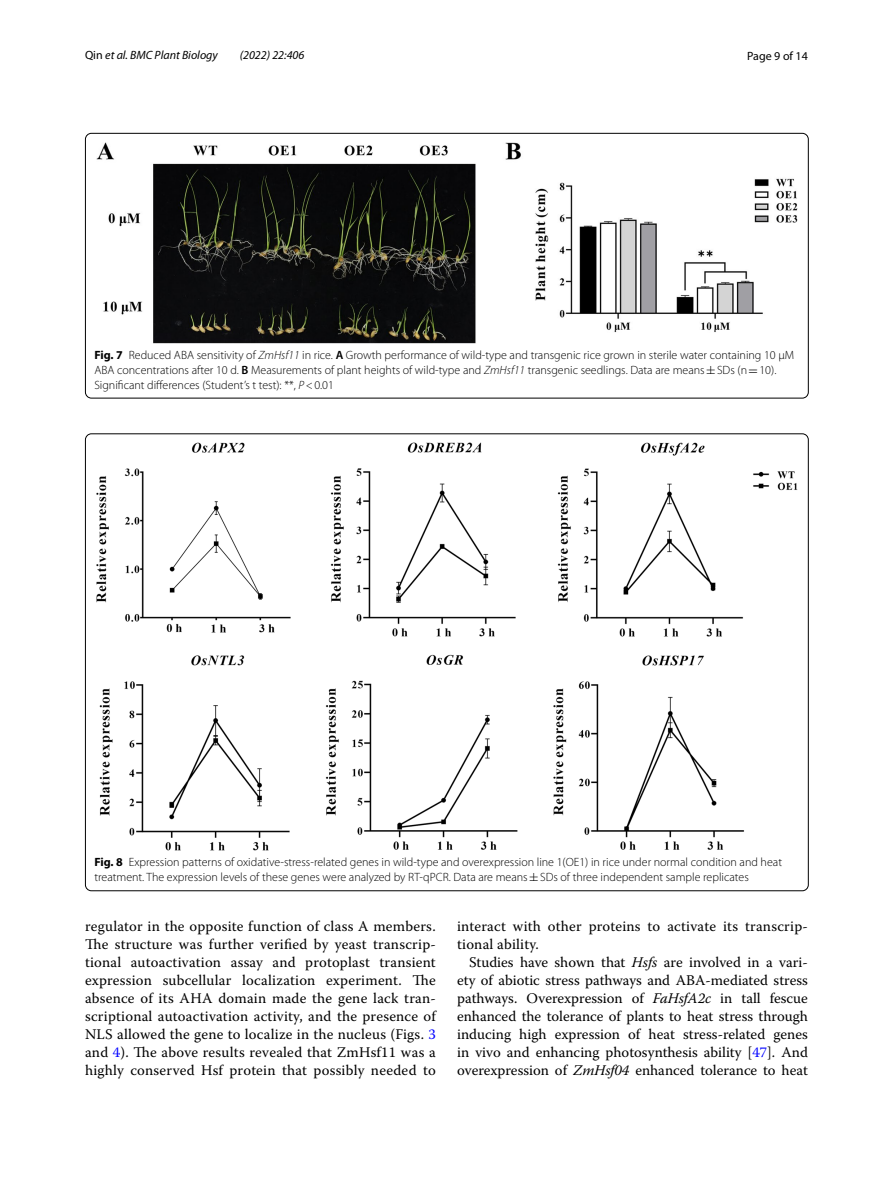
<style>
.page{position:relative;width:893px;height:1187px;background:#fff}
.page>*{position:absolute;margin:0;border:0;box-sizing:border-box;transform-origin:0 0}
.t1{font:14.7px/18px "Warnock Pro";letter-spacing:.015em;color:#000;text-align:justify}
.t2{font:300 12px/15px "Myriad Pro";color:#000}
.t3{font:italic 12px "Myriad Pro";color:#000}
.t4{font:12px "Myriad Pro";color:#000}
.s1{font-style:normal}
.s2{font-weight:700}
.s3{font-style:italic}
.s4{font-weight:600}
.s5{font-family:"MTSY";font-weight:400}
.s6{color:#00f}
</style>
<div class="page">
<img style="left:97px;top:142px;width:700px;height:201px">
<div style="left:85px;top:133px;width:723px;height:265px;border:1px solid #000;border-radius:6px"></div>
<img style="left:97px;top:443px;width:700px;height:407px">
<p class="t3" style="left:85px;top:48px;width:134px"><span class="s1">Qin</span> et al. BMC Plant Biology</p>
<p class="t3" style="left:240px;top:48px;width:66px">(2022) 22:406</p>
<p class="t4" style="left:747px;top:48px;width:62px">Page 9 of 14</p>
<p class="t2" style="left:94px;top:347px;width:701px"><span class="s2">Fig. 7</span> Reduced ABA sensitivity of <span class="s3">ZmHsf11</span> in rice. <span class="s4">A</span> Growth performance of wild-type and transgenic rice grown in sterile water containing 10 μM<br>ABA concentrations after 10 d. <span class="s4">B</span> Measurements of plant heights of wild-type and <span class="s3">ZmHsf11</span> transgenic seedlings. Data are means<span class="s5">±</span>SDs (n<span class="s5">=</span>10).<br>Significant differences (Student’s t test): **, <span class="s3">P</span>&lt;0.01</p>
<p class="t2" style="left:94px;top:854px;width:689px"><span class="s2">Fig. 8</span> Expression patterns of oxidative-stress-related genes in wild-type and overexpression line 1(OE1) in rice under normal condition and heat treatment. The expression levels of these genes were analyzed by RT-qPCR. Data are means<span class="s5">±</span>SDs of three independent sample replicates</p>
<p class="t1" style="left:85px;top:917px;width:352px">regulator in the opposite function of class A members.<br>The structure was further verified by yeast transcrip&shy;tional autoactivation assay and protoplast transient expression subcellular localization experiment. The absence of its AHA domain made the gene lack tran&shy;scriptional autoactivation activity, and the presence of NLS allowed the gene to localize in the nucleus (Figs. <span class="s6">3 </span>and <span class="s6">4</span>). The above results revealed that ZmHsf11 was a highly conserved Hsf protein that possibly needed to</p>
<p class="t1" style="left:457px;top:917px;width:352px">interact with other proteins to activate its transcrip&shy;tional ability.</p>
<p class="t1" style="left:457px;top:953px;width:352px;text-indent:12px">Studies have shown that <span class="s3">Hsfs</span> are involved in a vari&shy;ety of abiotic stress pathways and ABA-mediated stress pathways. Overexpression of <span class="s3">FaHsfA2c</span> in tall fescue enhanced the tolerance of plants to heat stress through inducing high expression of heat stress-related genes in vivo and enhancing photosynthesis ability [<span class="s6">47</span>]. And overexpression of <span class="s3">ZmHsf04</span> enhanced tolerance to heat</p>
</div>
